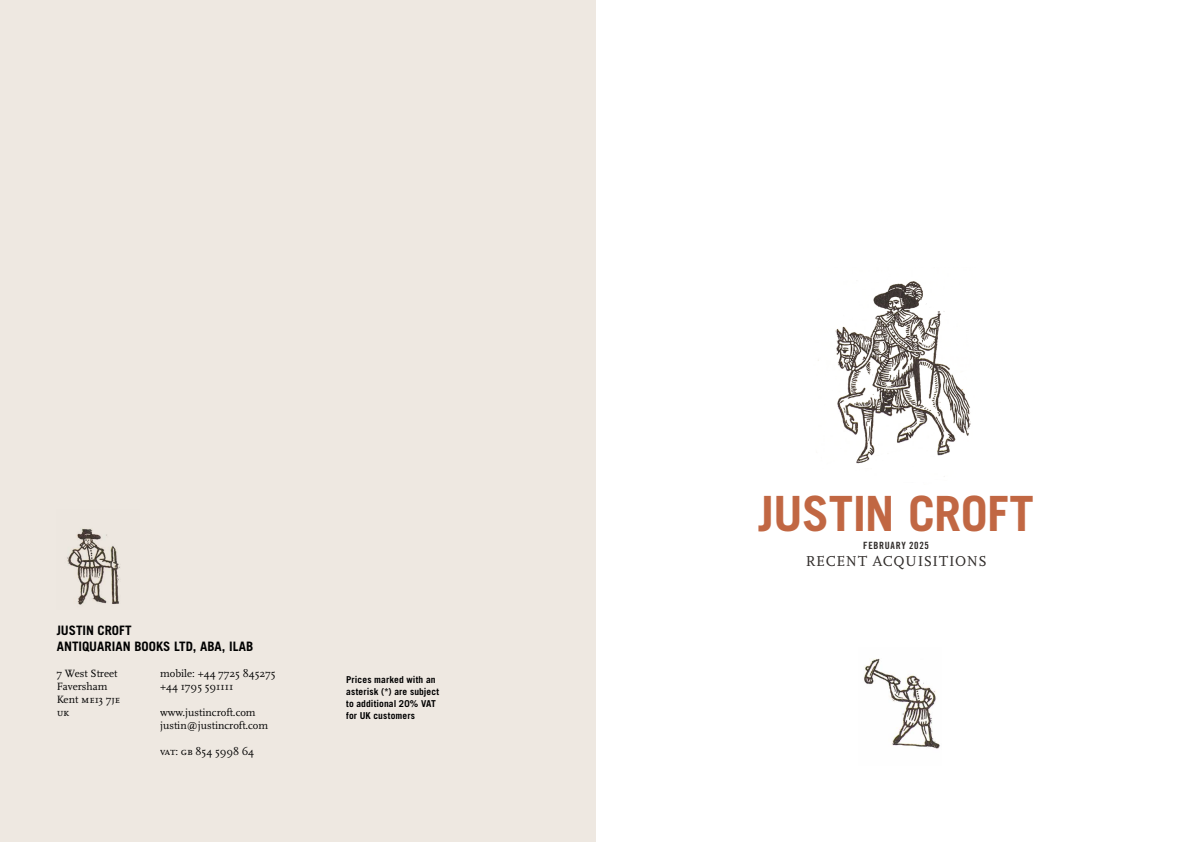
<style>
.page{position:relative;width:1191px;height:842px;background:#fff}
.page>*{position:absolute;margin:0;border:0;box-sizing:border-box;transform-origin:0 0}
.t1{font:700 48.6px "Trade Gothic LT Std";letter-spacing:-.015em;color:#ba562e}
.t2{font:15px "Scala Pro";letter-spacing:.05em;color:#302c2a}
.t3{font:700 13px/16px "Trade Gothic LT Std";color:#000}
.t4{font:11px/13px "Scala Pro";color:#000}
.t5{font:11px "Scala Pro";letter-spacing:-.02em;color:#000}
.t6{font:10px "Trade Gothic LT Std Bd Cn 20";letter-spacing:.07em;color:#302c2a}
.t7{font:700 9.5px/12px "Trade Gothic LT Std";letter-spacing:.01em;color:#000}
</style>
<div class="page">
<div style="left:0;top:0;width:595px;height:842px;background:#eee8e1"></div>
<img style="left:818px;top:281px;width:153px;height:196px">
<img style="left:864px;top:658px;width:76px;height:91px">
<img style="left:67px;top:528px;width:53px;height:77px">
<p class="t3" style="left:57px;top:622px;width:198px">JUSTIN CROFT<br>ANTIQUARIAN BOOKS LTD, ABA, ILAB</p>
<p class="t4" style="left:160px;top:667px;width:117px">mobile: +44 7725 845275 +44 1795 591111</p>
<p class="t4" style="left:160px;top:706px;width:110px">www.justincroft.com justin@justincroft.com</p>
<p class="t5" style="left:160px;top:745px;width:96px">vat: gb 854 5998 64</p>
<p class="t4" style="left:57px;top:667px;width:65px">7 West Street<br>Faversham<br>Kent me13 7je uk</p>
<p class="t7" style="left:346px;top:673px;width:94px">Prices marked with an asterisk (*) are subject to additional 20% VAT for UK customers</p>
<h1 class="t1" style="left:758px;top:484px;width:277px">JUSTIN CROFT</h1>
<p class="t6" style="left:863px;top:539px;width:67px">FEBRUARY 2025</p>
<h2 class="t2" style="left:805px;top:552px;width:183px">RECENT ACQUISITIONS</h2>
</div>
